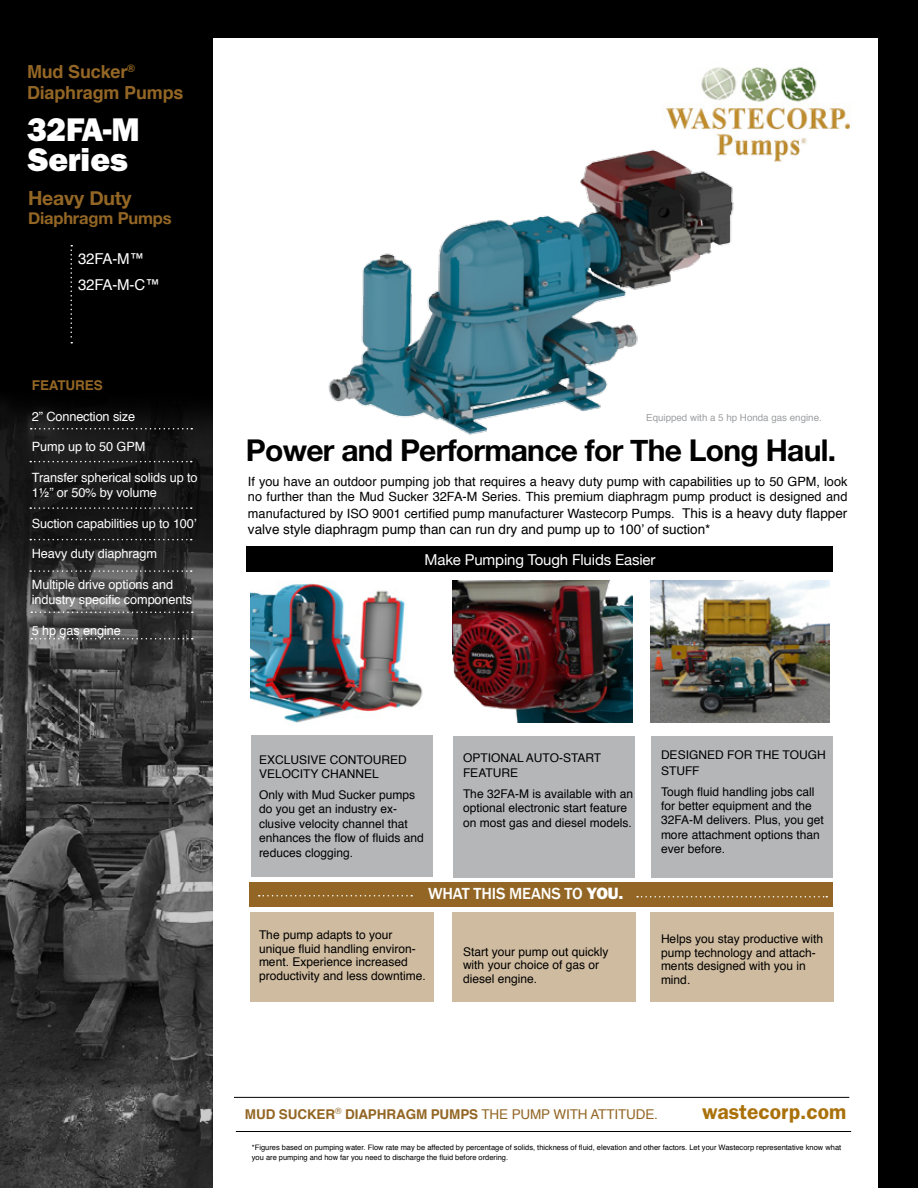
<style>
.page{position:relative;width:918px;height:1188px;background:#000}
.page>*{position:absolute;margin:0;border:0;box-sizing:border-box;transform-origin:0 0}
.t1{font:33px "ITC Franklin Gothic Std Hvy";letter-spacing:-.005em;color:#fff}
.t2{font:700 30px "Helvetica Neue";letter-spacing:-.025em;color:#000}
.t3{font:600 21px "ITC Franklin Gothic Std";color:#aa710a}
.t4{font:700 19.5px "Helvetica Neue";letter-spacing:-.01em;color:#936625}
.t5{font:700 18px "Helvetica";letter-spacing:-.01em;color:#936625}
.t6{font:500 16.5px "Franklin Gothic";letter-spacing:-.01em;color:#fff}
.t7{font:700 16.5px "Helvetica Neue";letter-spacing:-.01em;color:#936625}
.t8{font:15px "Helvetica Neue";letter-spacing:-.01em;color:#fff}
.t9{font:15px "Helvetica";letter-spacing:-.01em;color:#fff}
.t10{font:13.5px "Helvetica";color:#000}
.t11{font:700 13.5px "Helvetica";letter-spacing:-.01em;color:#936625}
.t12{font:12.75px/15.8px "Helvetica";color:#000;text-align:justify}
.t13{font:12.75px/15.3px "Helvetica";letter-spacing:-.01em;color:#fff}
.t14{font:12px/14.4px "Helvetica";color:#000}
.t15{font:9.75px "Helvetica";color:#9c9ea0}
.t16{font:7.5px/10.5px "Helvetica";color:#000}
.s1{font-size:13.5px}
.s2{font-family:"ITC Franklin Gothic Std Hvy";font-weight:400}
.s3{font-weight:400}
</style>
<div class="page">
<div style="left:213px;top:38px;width:665px;height:1150px;background:#fff"></div>
<img style="left:0;top:403px;width:213px;height:785px">
<div style="left:246px;top:547px;width:587px;height:25px;background:#000"></div>
<div style="left:251px;top:735px;width:181px;height:141px;background:#b4b6b8"></div>
<div style="left:453px;top:736px;width:182px;height:141px;background:#b4b6b8"></div>
<div style="left:652px;top:737px;width:181px;height:141px;background:#b4b6b8"></div>
<div style="left:250px;top:882px;width:583px;height:24px;background:#936625"></div>
<div style="left:251px;top:912px;width:183px;height:90px;background:#cfbb9f"></div>
<div style="left:452px;top:912px;width:183px;height:90px;background:#cfbb9f"></div>
<div style="left:651px;top:912px;width:183px;height:90px;background:#cfbb9f"></div>
<svg style="left:259px;top:895px;width:153px;height:1px"></svg>
<svg style="left:637px;top:896px;width:190px;height:1px"></svg>
<svg style="left:30px;top:461px;width:162px;height:1px"></svg>
<svg style="left:70px;top:245px;width:2px;height:99px"></svg>
<svg style="left:30px;top:507px;width:162px;height:2px"></svg>
<svg style="left:30px;top:539px;width:162px;height:1px"></svg>
<svg style="left:31px;top:638px;width:162px;height:1px"></svg>
<img style="left:650px;top:580px;width:180px;height:142px">
<hr style="left:234px;top:1097px;width:615px;height:1px;background:#000">
<hr style="left:236px;top:1131px;width:615px;height:1px;background:#000">
<svg style="left:31px;top:428px;width:161px;height:1px"></svg>
<img style="left:251px;top:581px;width:172px;height:142px">
<img style="left:453px;top:580px;width:179px;height:142px">
<svg style="left:31px;top:612px;width:162px;height:1px"></svg>
<svg style="left:30px;top:570px;width:162px;height:2px"></svg>
<img style="left:665px;top:67px;width:186px;height:95px">
<img style="left:328px;top:138px;width:425px;height:297px">
<p class="t5" style="left:27px;top:57px;width:109px">Mud Sucker<sup>®</sup></p>
<p class="t5" style="left:27px;top:78px;width:158px">Diaphragm Pumps</p>
<p class="t1" style="left:27px;top:110px;width:115px">32FA-M</p>
<p class="t1" style="left:27px;top:140px;width:102px">Series</p>
<p class="t4" style="left:28px;top:182px;width:105px">Heavy Duty</p>
<p class="t7" style="left:28px;top:205px;width:145px">Diaphragm Pumps</p>
<p class="t9" style="left:78px;top:247px;width:68px">32FA-M™</p>
<p class="t9" style="left:78px;top:273px;width:84px">32FA-M-C™</p>
<p class="t11" style="left:32px;top:374px;width:72px">FEATURES</p>
<p class="t13" style="left:32px;top:409px;width:105px">2” Connection size</p>
<p class="t13" style="left:32px;top:439px;width:115px">Pump up to 50 GPM</p>
<p class="t13" style="left:32px;top:470px;width:167px">Transfer spherical solids up to<br>1½” or 50% by volume</p>
<p class="t13" style="left:32px;top:516px;width:166px">Suction capabilities up to 100’</p>
<p class="t13" style="left:32px;top:546px;width:127px">Heavy duty diaphragm</p>
<p class="t13" style="left:32px;top:577px;width:162px">Multiple drive options and industry specific components</p>
<p class="t13" style="left:32px;top:623px;width:90px">5 hp gas engine</p>
<p class="t15" style="left:646px;top:410px;width:177px">Equipped with a 5 hp Honda gas engine.</p>
<p class="t2" style="left:246px;top:427px;width:592px">Power and Performance for The Long Haul.</p>
<p class="t12" style="left:248px;top:474px;width:601px">If you have an outdoor pumping job that requires a heavy duty pump with capabilities up to 50 GPM, look no further than the Mud Sucker 32FA-M Series. This premium diaphragm pump product is designed and manufactured by ISO 9001 certified pump manufacturer Wastecorp Pumps. <span class="s1">This is a heavy duty flapper</span></p>
<p class="t10" style="left:248px;top:519px;width:464px">valve style diaphragm pump than can run dry and pump up to 100’ of suction*</p>
<p class="t8" style="left:425px;top:549px;width:232px">Make Pumping Tough Fluids Easier</p>
<p class="t14" style="left:259px;top:752px;width:149px">EXCLUSIVE CONTOURED<br>VELOCITY CHANNEL</p>
<p class="t14" style="left:259px;top:788px;width:166px">Only with Mud Sucker pumps do you get an industry ex&shy;clusive velocity channel that enhances the flow of fluids and reduces clogging.</p>
<p class="t14" style="left:463px;top:751px;width:140px">OPTIONAL AUTO-START<br>FEATURE</p>
<p class="t14" style="left:463px;top:787px;width:172px">The 32FA-M is available with an optional electronic start feature on most gas and diesel models.</p>
<p class="t6" style="left:428px;top:883px;width:197px">WHAT THIS MEANS TO <span class="s2">YOU.</span></p>
<p class="t14" style="left:259px;top:929px;width:168px;line-height:13.5px">The pump adapts to your unique fluid handling environ&shy;ment. Experience increased productivity and less downtime.</p>
<p class="t14" style="left:463px;top:945px;width:147px">Start your pump out quickly</p>
<p class="t14" style="left:463px;top:958px;width:138px">with your choice of gas or</p>
<p class="t14" style="left:463px;top:972px;width:76px">diesel engine.</p>
<p class="t14" style="left:661px;top:747px;width:166px;line-height:16.2px">DESIGNED FOR THE TOUGH<br>STUFF</p>
<p class="t14" style="left:661px;top:785px;width:164px">Tough fluid handling jobs call for better equipment and the<br>32FA-M delivers. Plus, you get more attachment options than ever before.</p>
<p class="t14" style="left:661px;top:933px;width:164px;line-height:13.5px">Helps you stay productive with pump technology and attach&shy;ments designed with you in mind.</p>
<p class="t11" style="left:245px;top:1104px;width:415px">MUD SUCKER<sup>®</sup> DIAPHRAGM PUMPS <span class="s3">THE PUMP WITH ATTITUDE.</span></p>
<p class="t3" style="left:702px;top:1099px;width:145px">wastecorp.com</p>
<p class="t16" style="left:252px;top:1142px;width:591px">*Figures based on pumping water. Flow rate may be affected by percentage of solids, thickness of fluid, elevation and other factors. Let your Wastecorp representative know what you are pumping and how far you need to discharge the fluid before ordering.</p>
</div>
